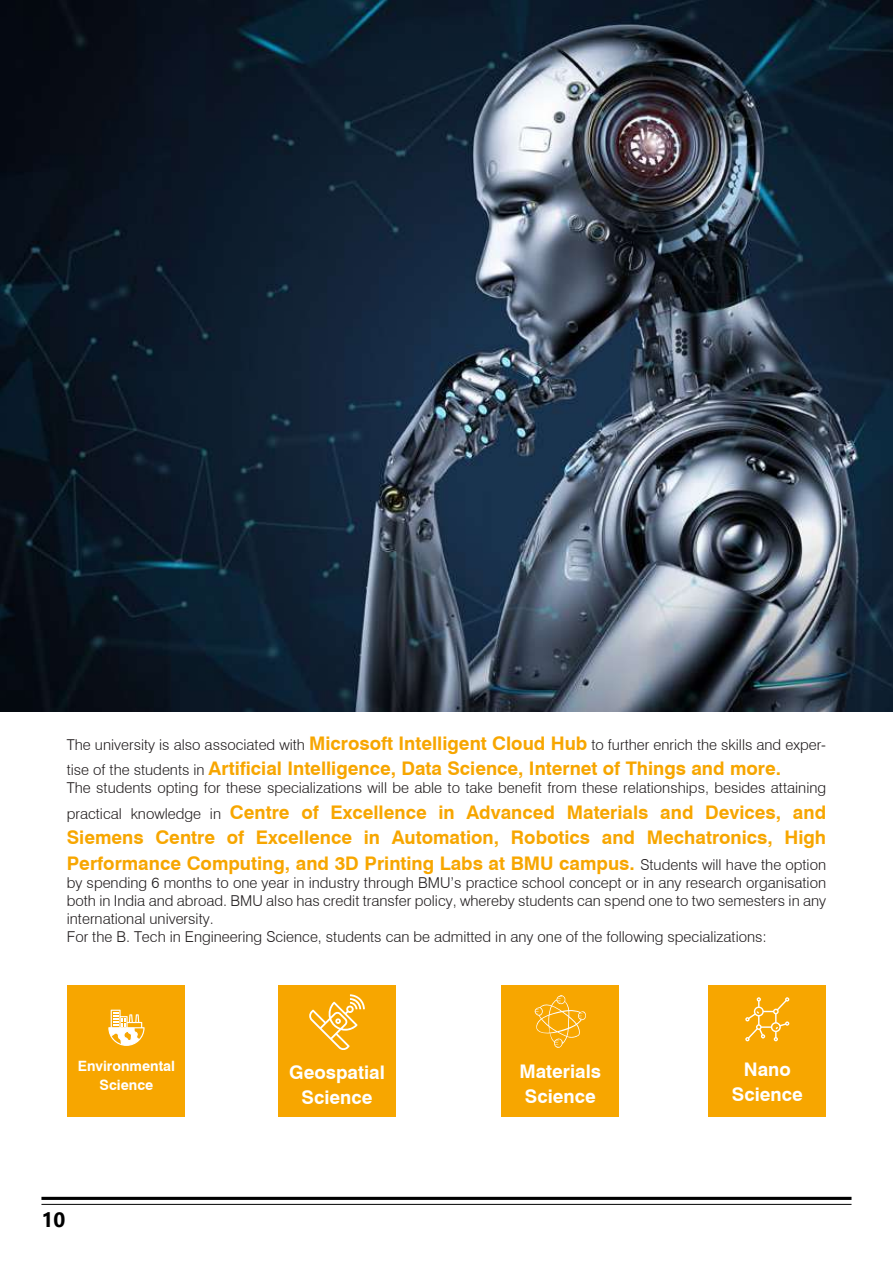
<style>
.page{position:relative;width:893px;height:1263px;background:#fff}
.page>*{position:absolute;margin:0;border:0;box-sizing:border-box;transform-origin:0 0}
.t1{font:700 20.7px "Segoe UI";color:#000}
.t2{font:700 18.75px/25.5px "Swiss 721 BT";color:#f7a600;text-align:justify}
.t3{font:700 18.75px/25.5px "Swiss 721 BT";color:#fff;text-align:center}
.t4{font:300 15px/18px "Swiss 721 BT";color:#231f20}
.t5{font:700 14.25px/19.4px "Swiss 721 BT";color:#fff;text-align:center}
.s1{font-weight:700;font-size:18.75px;color:#f7a600}
.s2{font-weight:300;font-size:15px;color:#231f20}
</style>
<div class="page">
<img style="left:0;top:0;width:893px;height:712px">
<hr style="left:41px;top:1197px;width:810px;height:3px;background:#000">
<hr style="left:41px;top:1204px;width:810px;height:1px;background:#000">
<div style="left:68px;top:985px;width:117px;height:132px;background:#f7a600"></div>
<svg style="left:108px;top:1010px;width:37px;height:36px"></svg>
<div style="left:278px;top:985px;width:118px;height:132px;background:#f7a600"></div>
<svg style="left:309px;top:994px;width:56px;height:56px"></svg>
<div style="left:501px;top:985px;width:118px;height:132px;background:#f7a600"></div>
<svg style="left:535px;top:995px;width:51px;height:53px"></svg>
<div style="left:708px;top:985px;width:118px;height:132px;background:#f7a600"></div>
<svg style="left:745px;top:997px;width:44px;height:44px"></svg>
<p class="t4" style="left:67px;top:735px;width:761px">The university is also associated with <span class="s1">Microsoft Intelligent Cloud Hub</span> to further enrich the skills and exper-</p>
<p class="t2" style="left:67px;top:756px;width:716px"><span class="s2">tise of the students in</span> Artificial Intelligence, Data Science, Internet of Things and more.</p>
<p class="t4" style="left:67px;top:779px;width:761px">The students opting for these specializations will be able to take benefit from these relationships, besides attaining</p>
<p class="t2" style="left:67px;top:799px;width:761px"><span class="s2">practical knowledge in</span> Centre of Excellence in Advanced Materials and Devices, and Siemens Centre of Excellence in Automation, Robotics and Mechatronics, High Performance Computing, and 3D Printing Labs at BMU campus. <span class="s2">Students will have the option</span></p>
<p class="t4" style="left:67px;top:873px;width:761px">by spending 6 months to one year in industry through BMU’s practice school concept or in any research organisation both in India and abroad. BMU also has credit transfer policy, whereby students can spend one to two semesters in any international university.<br>For the B. Tech in Engineering Science, students can be admitted in any one of the following specializations:</p>
<p class="t5" style="left:78px;top:1056px;width:99px">Environmental<br>Science</p>
<p class="t3" style="left:289px;top:1059px;width:97px">Geospatial<br>Science</p>
<p class="t3" style="left:519px;top:1058px;width:83px;text-align:left">Materials<br>Science</p>
<p class="t3" style="left:732px;top:1056px;width:72px">Nano<br>Science</p>
<h1 class="t1" style="left:41px;top:1200px;width:25px">10</h1>
</div>
